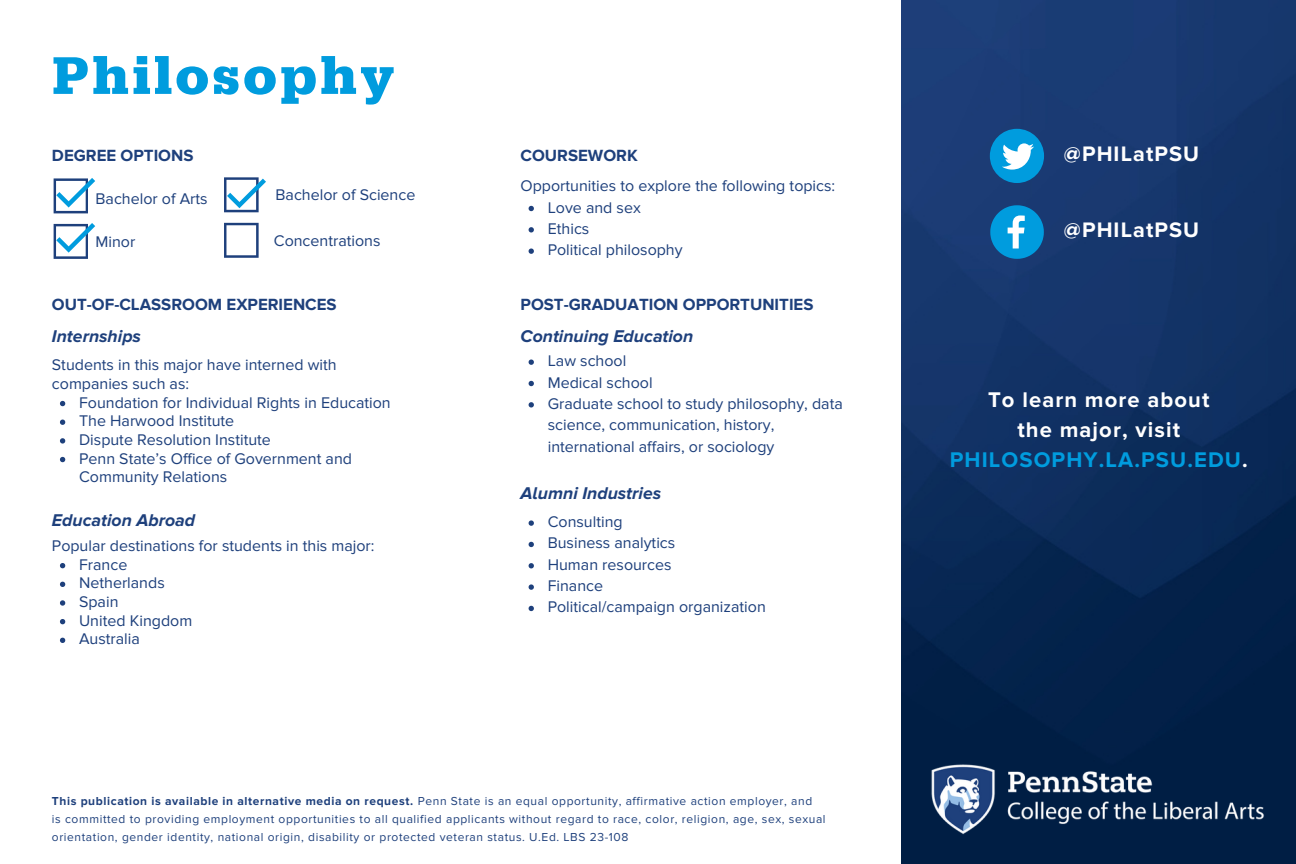
<style>
.page{position:relative;width:1296px;height:864px;background:#fff}
.page>*{position:absolute;margin:0;border:0;box-sizing:border-box;transform-origin:0 0}
.t1{font:900 56px "Serifa Std";letter-spacing:.05em;color:#009cde}
.t2{font:700 22px/30px "Proxima Nova";letter-spacing:.05em;color:#fff;text-align:center}
.t3{font:700 21.8px "Proxima Nova";letter-spacing:.05em;color:#fff}
.t4{font:italic 700 17.6px "Proxima Nova A";color:#1e407c}
.t5{font:700 16.8px "Proxima Nova";color:#1e407c}
.t6{font:16px/21.4px "Proxima Nova";color:#1e407c}
.t7{font:12px/18px "Proxima Nova";letter-spacing:.05em;color:#1e407c}
.s1{font-weight:700}
.s2{color:#009cde}
</style>
<div class="page">
<img style="left:902px;top:0;width:394px;height:864px">
<svg style="left:990px;top:205px;width:54px;height:54px;background:#1e8fc8"></svg>
<div style="left:990px;top:129px;width:54px;height:54px;background:#009cde;border-radius:50%"></div>
<svg style="left:1002px;top:143px;width:32px;height:27px"></svg>
<svg style="left:529px;top:206px;width:5px;height:5px"></svg>
<svg style="left:529px;top:227px;width:5px;height:6px"></svg>
<svg style="left:529px;top:249px;width:5px;height:5px"></svg>
<svg style="left:60px;top:563px;width:5px;height:5px"></svg>
<svg style="left:60px;top:582px;width:5px;height:5px"></svg>
<svg style="left:60px;top:600px;width:5px;height:6px"></svg>
<svg style="left:60px;top:619px;width:5px;height:5px"></svg>
<svg style="left:60px;top:638px;width:5px;height:5px"></svg>
<svg style="left:60px;top:401px;width:5px;height:5px"></svg>
<svg style="left:60px;top:420px;width:5px;height:5px"></svg>
<svg style="left:60px;top:438px;width:5px;height:6px"></svg>
<svg style="left:60px;top:457px;width:5px;height:5px"></svg>
<svg style="left:529px;top:360px;width:5px;height:5px"></svg>
<svg style="left:529px;top:381px;width:5px;height:5px"></svg>
<svg style="left:529px;top:402px;width:5px;height:6px"></svg>
<svg style="left:529px;top:520px;width:5px;height:6px"></svg>
<svg style="left:529px;top:542px;width:5px;height:5px"></svg>
<svg style="left:529px;top:563px;width:5px;height:5px"></svg>
<svg style="left:529px;top:584px;width:5px;height:6px"></svg>
<svg style="left:529px;top:606px;width:5px;height:5px"></svg>
<svg style="left:54px;top:178px;width:41px;height:35px"></svg>
<svg style="left:54px;top:223px;width:41px;height:36px"></svg>
<svg style="left:224px;top:177px;width:42px;height:81px"></svg>
<img style="left:902px;top:735px;width:391px;height:129px">
<h1 class="t1" style="left:52px;top:57px;width:344px">Philosophy</h1>
<p class="t5" style="left:52px;top:145px;width:143px">DEGREE OPTIONS</p>
<p class="t6" style="left:96px;top:189px;width:114px">Bachelor of Arts</p>
<p class="t6" style="left:96px;top:231px;width:41px">Minor</p>
<p class="t6" style="left:276px;top:185px;width:141px">Bachelor of Science</p>
<p class="t6" style="left:274px;top:230px;width:108px">Concentrations</p>
<p class="t5" style="left:52px;top:295px;width:286px">OUT-OF-CLASSROOM EXPERIENCES</p>
<p class="t4" style="left:52px;top:326px;width:91px">Internships</p>
<p class="t6" style="left:52px;top:356px;width:286px;line-height:18.6px">Students in this major have interned with companies such as:</p>
<p class="t6" style="left:79px;top:393px;width:313px;line-height:18.6px">Foundation for Individual Rights in Education<br>The Harwood Institute<br>Dispute Resolution Institute<br>Penn State’s Office of Government and<br>Community Relations</p>
<p class="t4" style="left:52px;top:510px;width:145px">Education Abroad</p>
<p class="t6" style="left:52px;top:535px;width:324px">Popular destinations for students in this major:</p>
<p class="t6" style="left:79px;top:555px;width:115px;line-height:18.6px">France<br>Netherlands<br>Spain<br>United Kingdom<br>Australia</p>
<p class="t5" style="left:521px;top:145px;width:119px">COURSEWORK</p>
<p class="t6" style="left:521px;top:175px;width:316px">Opportunities to explore the following topics:</p>
<p class="t6" style="left:548px;top:197px;width:136px">Love and sex<br>Ethics<br>Political philosophy</p>
<p class="t5" style="left:521px;top:295px;width:294px">POST-GRADUATION OPPORTUNITIES</p>
<p class="t4" style="left:521px;top:326px;width:174px">Continuing Education</p>
<p class="t6" style="left:548px;top:350px;width:297px">Law school<br>Medical school<br>Graduate school to study philosophy, data science, communication, history, international affairs, or sociology</p>
<p class="t4" style="left:521px;top:483px;width:142px">Alumni Industries</p>
<p class="t6" style="left:548px;top:511px;width:220px">Consulting<br>Business analytics<br>Human resources<br>Finance<br>Political/campaign organization</p>
<p class="t7" style="left:52px;top:792px;width:775px"><span class="s1">This publication is available in alternative media on request.</span> Penn State is an equal opportunity, affirmative action employer, and<br>is committed to providing employment opportunities to all qualified applicants without regard to race, color, religion, age, sex, sexual orientation, gender identity, national origin, disability or protected veteran status. U.Ed. LBS 23-108</p>
<h3 class="t3" style="left:1064px;top:141px;width:137px">@PHILatPSU</h3>
<h3 class="t3" style="left:1064px;top:217px;width:137px">@PHILatPSU</h3>
<h2 class="t2" style="left:950px;top:385px;width:299px">To learn more about<br>the major, visit<br><span class="s2">PHILOSOPHY.LA.PSU.EDU</span>.</h2>
</div>
